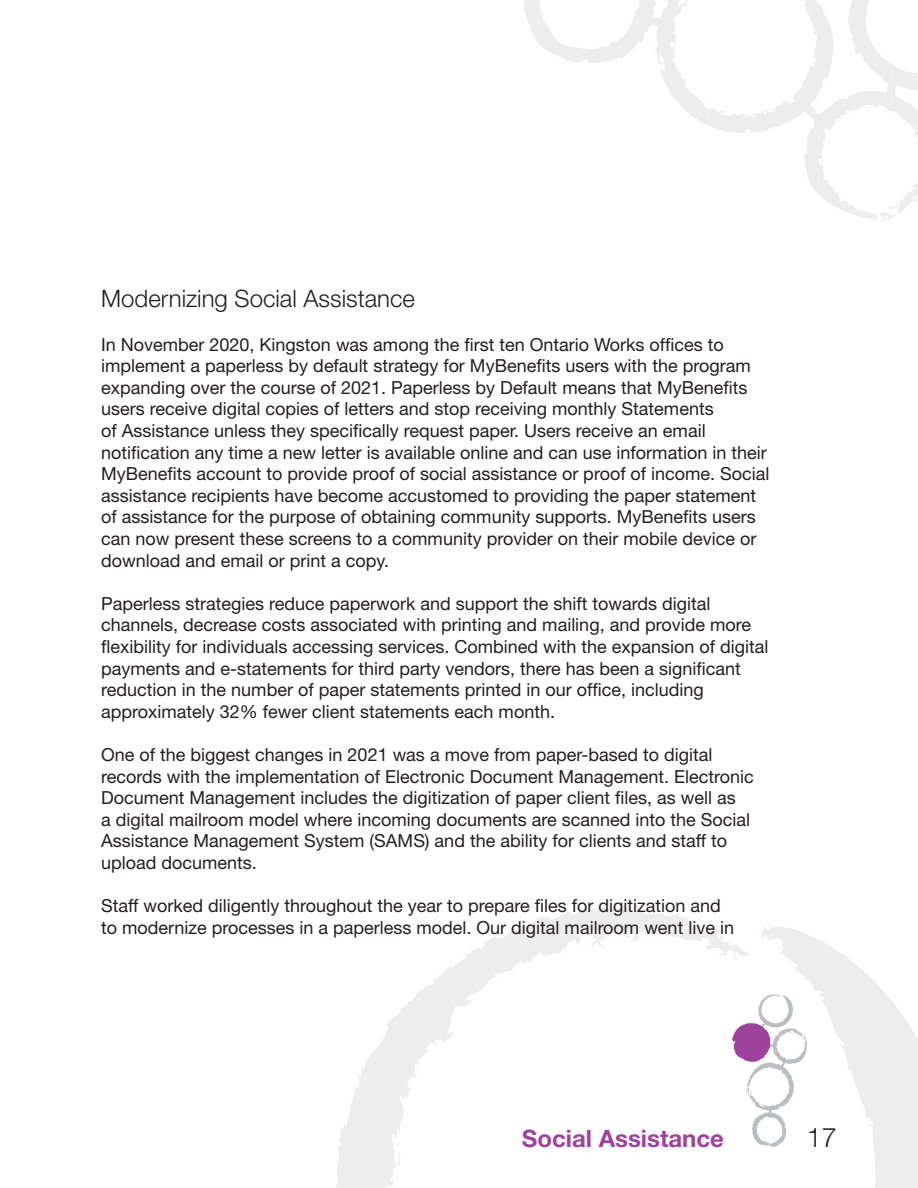
<style>
.page{position:relative;width:918px;height:1188px;background:#fff}
.page>*{position:absolute;margin:0;border:0;box-sizing:border-box;transform-origin:0 0}
.t1{font:300 27px "Helvetica Neue LT Pro";color:#231f20}
.t2{font:300 24px "Helvetica Neue LT Pro";color:#231f20}
.t3{font:700 24px "Helvetica Neue LT Pro";color:#9e429c}
.t4{font:18px/21.6px "Helvetica Neue LT Pro";color:#231f20}
</style>
<div class="page">
<svg style="left:524px;top:0;width:139px;height:32px"></svg>
<svg style="left:532px;top:32px;width:363px;height:190px"></svg>
<svg style="left:663px;top:0;width:255px;height:216px"></svg>
<svg style="left:336px;top:905px;width:396px;height:283px"></svg>
<svg style="left:732px;top:925px;width:186px;height:263px"></svg>
<h3 class="t2" style="left:101px;top:284px;width:315px">Modernizing Social Assistance</h3>
<p class="t4" style="left:101px;top:333px;width:670px">In November 2020, Kingston was among the first ten Ontario Works offices to implement a paperless by default strategy for MyBenefits users with the program expanding over the course of 2021. Paperless by Default means that MyBenefits users receive digital copies of letters and stop receiving monthly Statements<br>of Assistance unless they specifically request paper. Users receive an email notification any time a new letter is available online and can use information in their MyBenefits account to provide proof of social assistance or proof of income. Social assistance recipients have become accustomed to providing the paper statement of assistance for the purpose of obtaining community supports. MyBenefits users can now present these screens to a community provider on their mobile device or download and email or print a copy.</p>
<p class="t4" style="left:101px;top:592px;width:669px">Paperless strategies reduce paperwork and support the shift towards digital channels, decrease costs associated with printing and mailing, and provide more flexibility for individuals accessing services. Combined with the expansion of digital payments and e-statements for third party vendors, there has been a significant reduction in the number of paper statements printed in our office, including approximately 32% fewer client statements each month.</p>
<p class="t4" style="left:101px;top:743px;width:654px">One of the biggest changes in 2021 was a move from paper-based to digital records with the implementation of Electronic Document Management. Electronic Document Management includes the digitization of paper client files, as well as<br>a digital mailroom model where incoming documents are scanned into the Social Assistance Management System (SAMS) and the ability for clients and staff to upload documents.</p>
<p class="t4" style="left:101px;top:895px;width:634px">Staff worked diligently throughout the year to prepare files for digitization and to modernize processes in a paperless model. Our digital mailroom went live in</p>
<h2 class="t3" style="left:522px;top:1123px;width:204px">Social Assistance</h2>
<h1 class="t1" style="left:807px;top:1121px;width:32px">17</h1>
</div>
